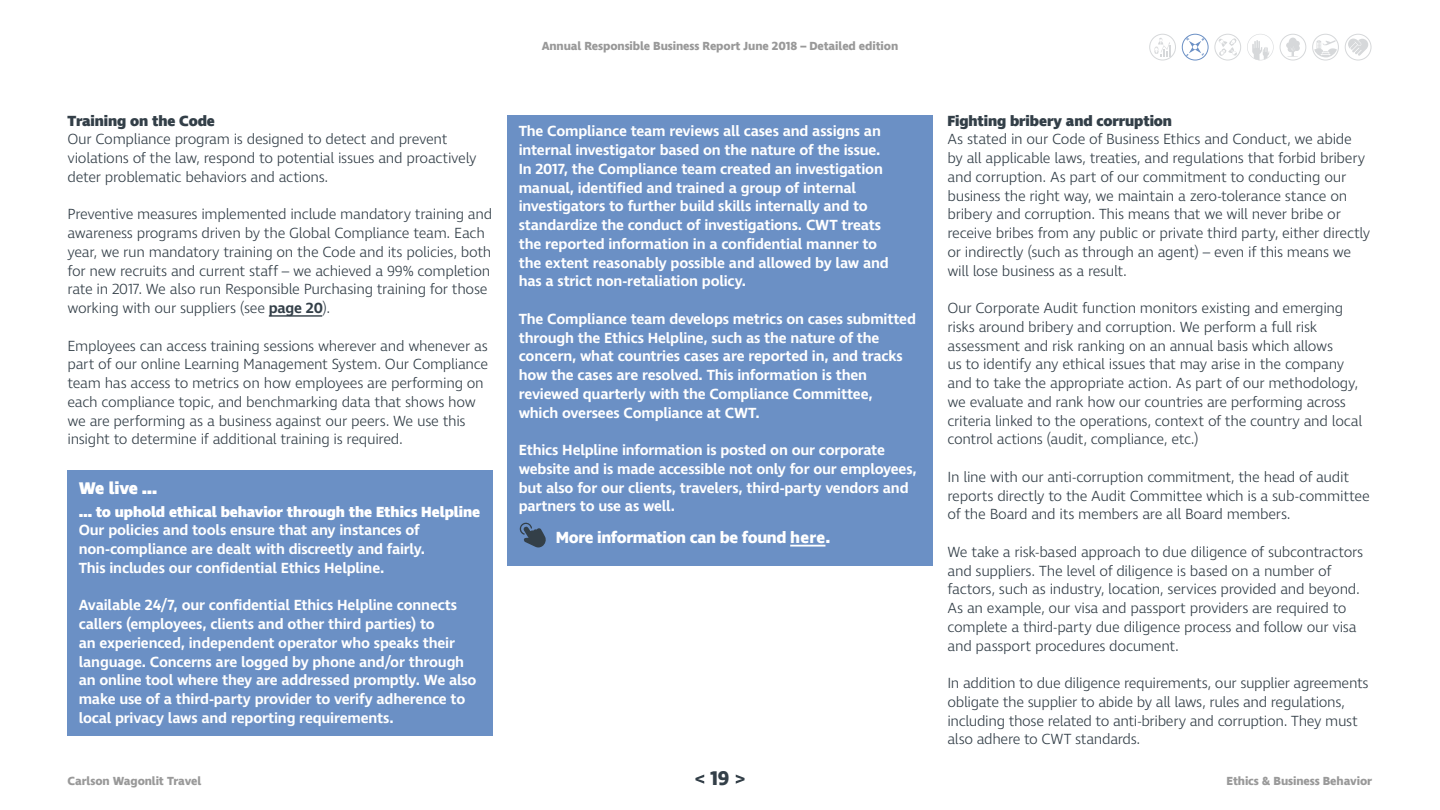
<style>
.page{position:relative;width:1440px;height:810px;background:#fff}
.page>*{position:absolute;margin:0;border:0;box-sizing:border-box;transform-origin:0 0}
.t1{font:700 20.25px "Ingra";color:#333f48}
.t2{font:800 17.25px "Ingra";letter-spacing:-.02em;color:#fff}
.t3{font:700 16.5px "Ingra";letter-spacing:-.025em;color:#fff}
.t4{font:300 15px/18.8px "Ingra";letter-spacing:-.02em;color:#333f48}
.t5{font:600 15px/18.8px "Ingra";letter-spacing:-.015em;color:#fff}
.t6{font:800 15px "Ingra";letter-spacing:-.005em;color:#fff}
.t7{font:800 15px "Ingra";letter-spacing:-.01em;color:#333f48}
.t8{font:700 12px "Ingra";letter-spacing:-.01em;color:#999}
.s1{font-weight:600}
</style>
<div class="page">
<div style="left:508px;top:115px;width:425px;height:451px;background:#6b90c5"></div>
<hr style="left:790px;top:545px;width:35px;height:2px;background:#fff">
<svg style="left:520px;top:522px;width:26px;height:26px"></svg>
<hr style="left:269px;top:315px;width:53px;height:2px;background:#333f48">
<div style="left:68px;top:471px;width:425px;height:265px;background:#6b90c5"></div>
<svg style="left:736px;top:775px;width:9px;height:9px"></svg>
<svg style="left:695px;top:775px;width:9px;height:9px"></svg>
<svg style="left:1181px;top:33px;width:29px;height:29px"></svg>
<svg style="left:1182px;top:34px;width:26px;height:26px"></svg>
<div style="left:1182px;top:34px;width:26px;height:26px;border:1px solid #6b90c5;border-radius:50%"></div>
<svg style="left:1186px;top:37px;width:18px;height:19px"></svg>
<svg style="left:1311px;top:33px;width:29px;height:29px"></svg>
<svg style="left:1313px;top:34px;width:25px;height:26px"></svg>
<div style="left:1312px;top:34px;width:27px;height:26px;border:1px solid #d6d8da;border-radius:50%"></div>
<svg style="left:1314px;top:40px;width:23px;height:17px"></svg>
<svg style="left:1247px;top:34px;width:27px;height:26px"></svg>
<svg style="left:1213px;top:33px;width:29px;height:29px"></svg>
<svg style="left:1215px;top:34px;width:26px;height:26px"></svg>
<div style="left:1214px;top:34px;width:27px;height:26px;border:1px solid #d6d8da;border-radius:50%"></div>
<svg style="left:1219px;top:38px;width:18px;height:18px"></svg>
<svg style="left:1344px;top:33px;width:28px;height:29px"></svg>
<svg style="left:1345px;top:34px;width:26px;height:26px"></svg>
<div style="left:1345px;top:34px;width:26px;height:26px;border:1px solid #d6d8da;border-radius:50%"></div>
<svg style="left:1348px;top:39px;width:20px;height:17px"></svg>
<svg style="left:1279px;top:33px;width:28px;height:29px"></svg>
<div style="left:1280px;top:34px;width:26px;height:26px;background:#fff;border-radius:50%"></div>
<div style="left:1280px;top:34px;width:26px;height:26px;border:1px solid #d6d8da;border-radius:50%"></div>
<svg style="left:1286px;top:38px;width:14px;height:19px"></svg>
<svg style="left:1148px;top:33px;width:29px;height:29px"></svg>
<svg style="left:1150px;top:34px;width:26px;height:26px"></svg>
<div style="left:1149px;top:34px;width:27px;height:26px;border:1px solid #d6d8da;border-radius:50%"></div>
<svg style="left:1154px;top:38px;width:17px;height:19px"></svg>
<p class="t7" style="left:68px;top:111px;width:149px">Training on the Code</p>
<p class="t4" style="left:68px;top:131px;width:411px">Our Compliance program is designed to detect and prevent violations of the law, respond to potential issues and proactively deter problematic behaviors and actions.</p>
<p class="t4" style="left:68px;top:206px;width:426px">Preventive measures implemented include mandatory training and awareness programs driven by the Global Compliance team. Each year, we run mandatory training on the Code and its policies, both for new recruits and current staff – we achieved a 99% completion rate in 2017. We also run Responsible Purchasing training for those working with our suppliers (see <span class="s1">page 20</span>).</p>
<p class="t4" style="left:68px;top:337px;width:422px">Employees can access training sessions wherever and whenever as part of our online Learning Management System. Our Compliance team has access to metrics on how employees are performing on each compliance topic, and benchmarking data that shows how we are performing as a business against our peers. We use this insight to determine if additional training is required.</p>
<p class="t2" style="left:79px;top:477px;width:80px">We live …</p>
<p class="t6" style="left:79px;top:502px;width:403px">… to uphold ethical behavior through the Ethics Helpline</p>
<p class="t5" style="left:79px;top:522px;width:348px">Our policies and tools ensure that any instances of non-compliance are dealt with discreetly and fairly.<br>This includes our confidential Ethics Helpline.</p>
<p class="t5" style="left:79px;top:597px;width:399px">Available 24/7, our confidential Ethics Helpline connects callers (employees, clients and other third parties) to<br>an experienced, independent operator who speaks their language. Concerns are logged by phone and/or through an online tool where they are addressed promptly. We also make use of a third-party provider to verify adherence to local privacy laws and reporting requirements.</p>
<p class="t8" style="left:542px;top:38px;width:358px">Annual Responsible Business Report June 2018 – Detailed edition</p>
<p class="t5" style="left:519px;top:123px;width:372px">The Compliance team reviews all cases and assigns an internal investigator based on the nature of the issue.<br>In 2017, the Compliance team created an investigation manual, identified and trained a group of internal investigators to further build skills internally and to standardize the conduct of investigations. CWT treats the reported information in a confidential manner to the extent reasonably possible and allowed by law and has a strict non-retaliation policy.</p>
<p class="t5" style="left:519px;top:310px;width:399px">The Compliance team develops metrics on cases submitted through the Ethics Helpline, such as the nature of the concern, what countries cases are reported in, and tracks how the cases are resolved. This information is then reviewed quarterly with the Compliance Committee,<br>which oversees Compliance at CWT.</p>
<p class="t5" style="left:519px;top:441px;width:400px">Ethics Helpline information is posted on our corporate website and is made accessible not only for our employees, but also for our clients, travelers, third-party vendors and partners to use as well.</p>
<p class="t3" style="left:556px;top:527px;width:276px">More information can be found here.</p>
<p class="t7" style="left:948px;top:111px;width:226px">Fighting bribery and corruption</p>
<p class="t4" style="left:948px;top:131px;width:424px">As stated in our Code of Business Ethics and Conduct, we abide by all applicable laws, treaties, and regulations that forbid bribery and corruption. As part of our commitment to conducting our business the right way, we maintain a zero-tolerance stance on bribery and corruption. This means that we will never bribe or receive bribes from any public or private third party, either directly or indirectly (such as through an agent) – even if this means we will lose business as a result.</p>
<p class="t4" style="left:948px;top:299px;width:416px">Our Corporate Audit function monitors existing and emerging risks around bribery and corruption. We perform a full risk assessment and risk ranking on an annual basis which allows<br>us to identify any ethical issues that may arise in the company and to take the appropriate action. As part of our methodology, we evaluate and rank how our countries are performing across criteria linked to the operations, context of the country and local control actions (audit, compliance, etc.)</p>
<p class="t4" style="left:948px;top:468px;width:424px">In line with our anti-corruption commitment, the head of audit reports directly to the Audit Committee which is a sub-committee of the Board and its members are all Board members.</p>
<p class="t4" style="left:948px;top:543px;width:417px">We take a risk-based approach to due diligence of subcontractors and suppliers. The level of diligence is based on a number of factors, such as industry, location, services provided and beyond.<br>As an example, our visa and passport providers are required to complete a third-party due diligence process and follow our visa and passport procedures document.</p>
<p class="t4" style="left:948px;top:674px;width:423px">In addition to due diligence requirements, our supplier agreements obligate the supplier to abide by all laws, rules and regulations, including those related to anti-bribery and corruption. They must also adhere to CWT standards.</p>
<h1 class="t1" style="left:710px;top:765px;width:21px">19</h1>
<p class="t8" style="left:67px;top:773px;width:135px">Carlson Wagonlit Travel</p>
<p class="t8" style="left:1226px;top:773px;width:147px">Ethics &amp; Business Behavior</p>
</div>
